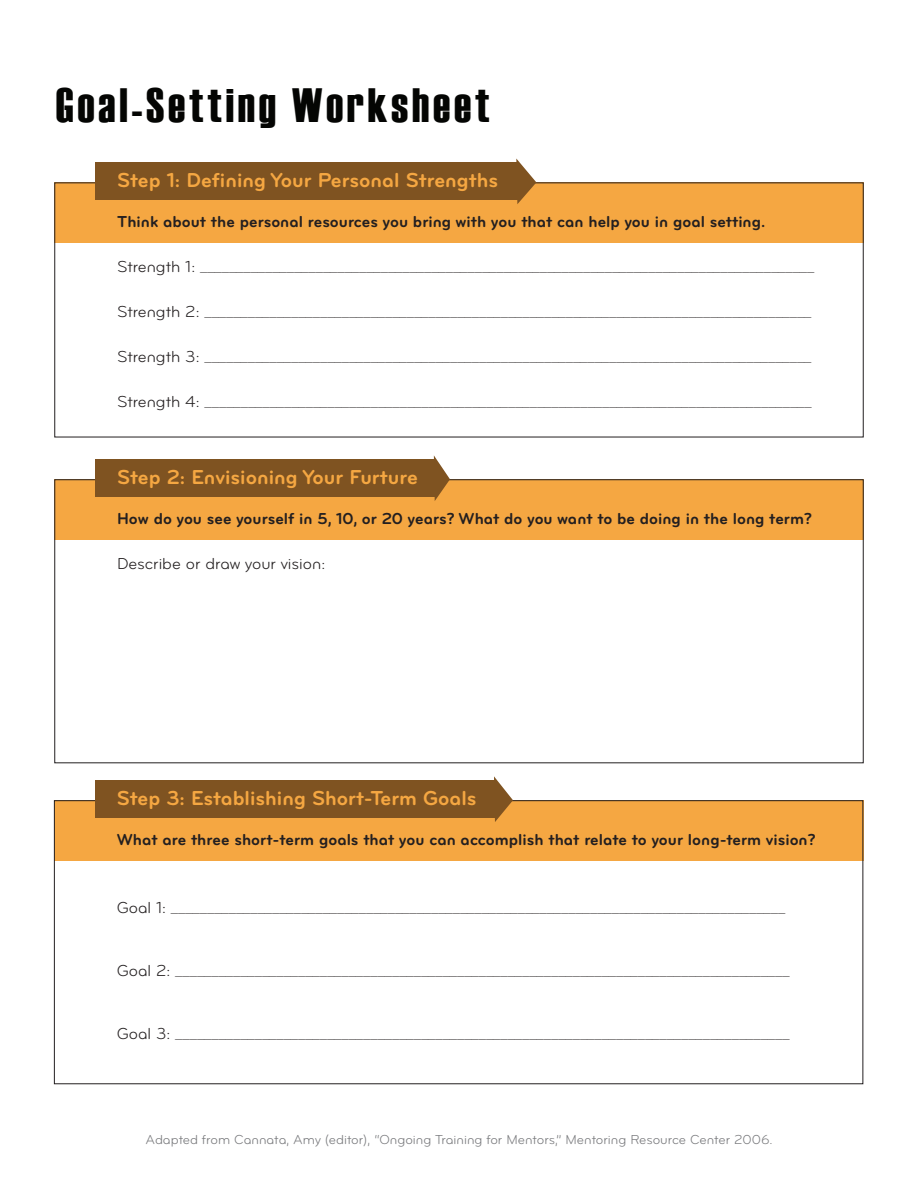
<style>
.page{position:relative;width:918px;height:1188px;background:#fff}
.page>*{position:absolute;margin:0;border:0;box-sizing:border-box;transform-origin:0 0}
.t1{font:48px "Haettenschweiler";letter-spacing:.08em;color:#040503}
.t2{font:21px "Bryant Pro Bold Alternate";color:#f5a742}
.t3{font:16.5px "Bryant Pro Regular Alternate";color:#231f20}
.t4{font:16.5px "Bryant Pro Bold Alternate";color:#231f20}
.t5{font:13.5px "Bryant Pro Regular Alternate";color:#77787b}
</style>
<div class="page">
<div style="left:54px;top:182px;width:810px;height:61px;background:#f5a742"></div>
<div style="left:95px;top:163px;width:423px;height:37px;background:#7f5321"></div>
<svg style="left:516px;top:159px;width:20px;height:45px"></svg>
<div style="left:54px;top:479px;width:810px;height:61px;background:#f5a742"></div>
<div style="left:95px;top:460px;width:340px;height:37px;background:#7f5321"></div>
<svg style="left:434px;top:455px;width:16px;height:46px"></svg>
<div style="left:54px;top:800px;width:809px;height:61px;background:#f5a742"></div>
<div style="left:95px;top:781px;width:400px;height:37px;background:#7f5321"></div>
<svg style="left:494px;top:776px;width:19px;height:46px"></svg>
<p class="t1" style="left:56px;top:77px;width:435px">Goal-Setting Worksheet</p>
<p class="t2" style="left:117px;top:169px;width:383px">Step 1: Defining Your Personal Strengths</p>
<p class="t4" style="left:117px;top:213px;width:650px">Think about the personal resources you bring with you that can help you in goal setting.</p>
<p class="t3" style="left:117px;top:258px;width:699px">Strength 1: _____________________________________________________________________________________</p>
<p class="t3" style="left:117px;top:303px;width:696px">Strength 2: ____________________________________________________________________________________</p>
<p class="t3" style="left:117px;top:348px;width:696px">Strength 3: ____________________________________________________________________________________</p>
<p class="t3" style="left:117px;top:393px;width:696px">Strength 4: ____________________________________________________________________________________</p>
<p class="t2" style="left:117px;top:466px;width:302px">Step 2: Envisioning Your Furture</p>
<p class="t4" style="left:117px;top:510px;width:696px">How do you see yourself in 5, 10, or 20 years? What do you want to be doing in the long term?</p>
<p class="t3" style="left:117px;top:555px;width:210px">Describe or draw your vision:</p>
<p class="t2" style="left:117px;top:787px;width:361px">Step 3: Establishing Short-Term Goals</p>
<p class="t4" style="left:117px;top:831px;width:700px">What are three short-term goals that you can accomplish that relate to your long-term vision?</p>
<p class="t3" style="left:117px;top:898px;width:670px">Goal 1: _____________________________________________________________________________________</p>
<p class="t3" style="left:117px;top:961px;width:674px">Goal 2: _____________________________________________________________________________________</p>
<p class="t3" style="left:117px;top:1024px;width:674px">Goal 3: _____________________________________________________________________________________</p>
<p class="t5" style="left:145px;top:1133px;width:629px">Adapted from Cannata, Amy (editor), “Ongoing Training for Mentors,” Mentoring Resource Center 2006.</p>
</div>
